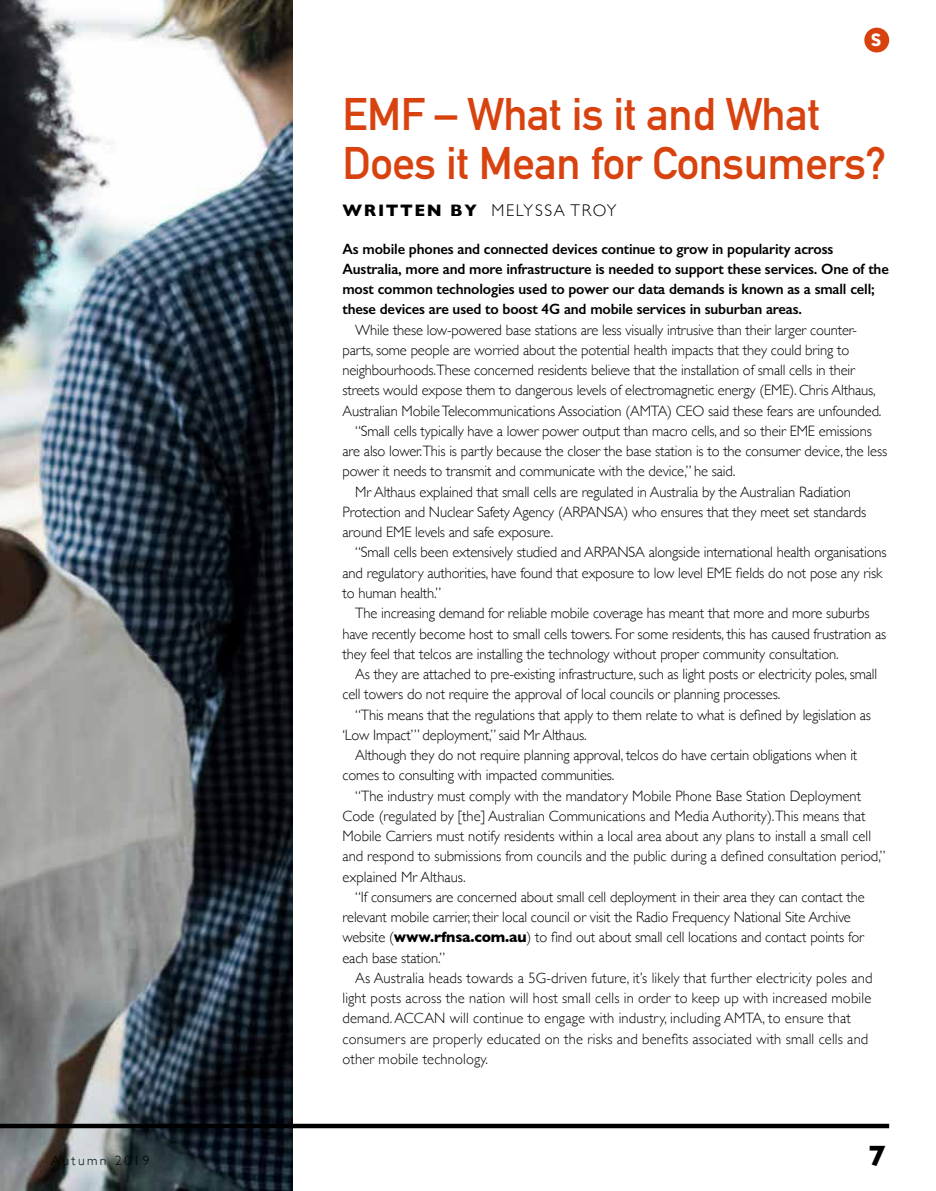
<style>
.page{position:relative;width:936px;height:1191px;background:#fff}
.page>*{position:absolute;margin:0;border:0;box-sizing:border-box;transform-origin:0 0}
.t1{font:700 45px/48.3px "DIN Alternate";letter-spacing:-.01em;color:#d8420f}
.t2{font:700 30px "Gill Sans";color:#000}
.t3{font:800 18px "DIN2014";color:#fff}
.t4{font:300 16.95px "Gill Sans";letter-spacing:.1em;color:#000}
.t5{font:300 15px "Gill Sans";letter-spacing:-.01em;color:#000}
.t6{font:300 15px "Gill Sans";letter-spacing:.01em;color:#000}
.t7{font:600 15px "Gill Sans";letter-spacing:-.01em;color:#000}
.t8{font:300 13.5px "Gill Sans";letter-spacing:.18em;color:#000}
.s1{font-weight:700}
</style>
<div class="page">
<img style="left:0;top:0;width:292px;height:1191px">
<div style="left:0;top:1123px;width:889px;height:5px;background:#000"></div>
<div style="left:864px;top:28px;width:25px;height:24px;background:#d8420f;border-radius:50%"></div>
<p class="t3" style="left:870px;top:28px;width:12px">S</p>
<p class="t1" style="left:342px;top:87px;width:545px">EMF – What is it and What<br>Does it Mean for Consumers?</p>
<p class="t4" style="left:342px;top:197px;width:275px"><span class="s1">WRITTEN BY</span> MELYSSA TROY</p>
<p class="t7" style="left:342px;top:239px;width:492px">As mobile phones and connected devices continue to grow in popularity across</p>
<p class="t7" style="left:342px;top:260px;width:548px">Australia, more and more infrastructure is needed to support these services. One of the</p>
<p class="t7" style="left:342px;top:280px;width:533px">most common technologies used to power our data demands is known as a small cell;</p>
<p class="t7" style="left:342px;top:300px;width:461px">these devices are used to boost 4G and mobile services in suburban areas.</p>
<p class="t5" style="left:355px;top:318px;width:503px">While these low-powered base stations are less visually intrusive than their larger counter-</p>
<p class="t5" style="left:342px;top:338px;width:508px">parts, some people are worried about the potential health impacts that they could bring to</p>
<p class="t5" style="left:342px;top:358px;width:514px">neighbourhoods.These concerned residents believe that the installation of small cells in their</p>
<p class="t5" style="left:342px;top:379px;width:534px">streets would expose them to dangerous levels of electromagnetic energy (EME). Chris Althaus,</p>
<p class="t5" style="left:342px;top:399px;width:540px">Australian Mobile Telecommunications Association (AMTA) CEO said these fears are unfounded.</p>
<p class="t5" style="left:355px;top:419px;width:518px">“Small cells typically have a lower power output than macro cells, and so their EME emissions</p>
<p class="t5" style="left:342px;top:439px;width:546px">are also lower.This is partly because the closer the base station is to the consumer device, the less</p>
<p class="t5" style="left:342px;top:460px;width:394px">power it needs to transmit and communicate with the device,” he said.</p>
<p class="t5" style="left:355px;top:480px;width:497px">Mr Althaus explained that small cells are regulated in Australia by the Australian Radiation</p>
<p class="t5" style="left:342px;top:500px;width:525px">Protection and Nuclear Safety Agency (ARPANSA) who ensures that they meet set standards</p>
<p class="t5" style="left:342px;top:520px;width:212px">around EME levels and safe exposure.</p>
<p class="t5" style="left:355px;top:541px;width:533px">“Small cells been extensively studied and ARPANSA alongside international health organisations</p>
<p class="t5" style="left:342px;top:561px;width:541px">and regulatory authorities, have found that exposure to low level EME fields do not pose any risk</p>
<p class="t5" style="left:342px;top:581px;width:100px">to human health.”</p>
<p class="t5" style="left:355px;top:601px;width:515px">The increasing demand for reliable mobile coverage has meant that more and more suburbs</p>
<p class="t5" style="left:342px;top:622px;width:545px">have recently become host to small cells towers. For some residents, this has caused frustration as</p>
<p class="t5" style="left:342px;top:642px;width:497px">they feel that telcos are installing the technology without proper community consultation.</p>
<p class="t5" style="left:355px;top:662px;width:523px">As they are attached to pre-existing infrastructure, such as light posts or electricity poles, small</p>
<p class="t5" style="left:342px;top:682px;width:439px">cell towers do not require the approval of local councils or planning processes.</p>
<p class="t5" style="left:355px;top:703px;width:517px">“This means that the regulations that apply to them relate to what is defined by legislation as</p>
<p class="t5" style="left:342px;top:723px;width:245px">‘Low Impact’” deployment,” said Mr Althaus.</p>
<p class="t5" style="left:355px;top:743px;width:503px">Although they do not require planning approval, telcos do have certain obligations when it</p>
<p class="t5" style="left:342px;top:763px;width:273px">comes to consulting with impacted communities.</p>
<p class="t5" style="left:355px;top:784px;width:507px">“The industry must comply with the mandatory Mobile Phone Base Station Deployment</p>
<p class="t5" style="left:342px;top:804px;width:524px">Code (regulated by [the] Australian Communications and Media Authority).This means that</p>
<p class="t5" style="left:342px;top:824px;width:530px">Mobile Carriers must notify residents within a local area about any plans to install a small cell</p>
<p class="t5" style="left:342px;top:844px;width:544px">and respond to submissions from councils and the public during a defined consultation period,”</p>
<p class="t5" style="left:342px;top:865px;width:125px">explained Mr Althaus.</p>
<p class="t5" style="left:355px;top:885px;width:511px">“If consumers are concerned about small cell deployment in their area they can contact the</p>
<p class="t5" style="left:342px;top:905px;width:510px">relevant mobile carrier, their local council or visit the Radio Frequency National Site Archive</p>
<p class="t5" style="left:342px;top:925px;width:523px">website (<span class="s1">www.rfnsa.com.au</span>) to find out about small cell locations and contact points for</p>
<p class="t5" style="left:342px;top:946px;width:104px">each base station.”</p>
<p class="t6" style="left:355px;top:966px;width:518px">As Australia heads towards a 5G-driven future, it’s likely that further electricity poles and</p>
<p class="t6" style="left:342px;top:986px;width:530px">light posts across the nation will host small cells in order to keep up with increased mobile</p>
<p class="t6" style="left:342px;top:1006px;width:510px">demand. ACCAN will continue to engage with industry, including AMTA, to ensure that</p>
<p class="t6" style="left:342px;top:1027px;width:527px">consumers are properly educated on the risks and benefits associated with small cells and</p>
<p class="t6" style="left:342px;top:1047px;width:147px">other mobile technology.</p>
<p class="t8" style="left:51px;top:1150px;width:100px">Autumn 2019</p>
<p class="t2" style="left:868px;top:1131px;width:19px">7</p>
</div>
